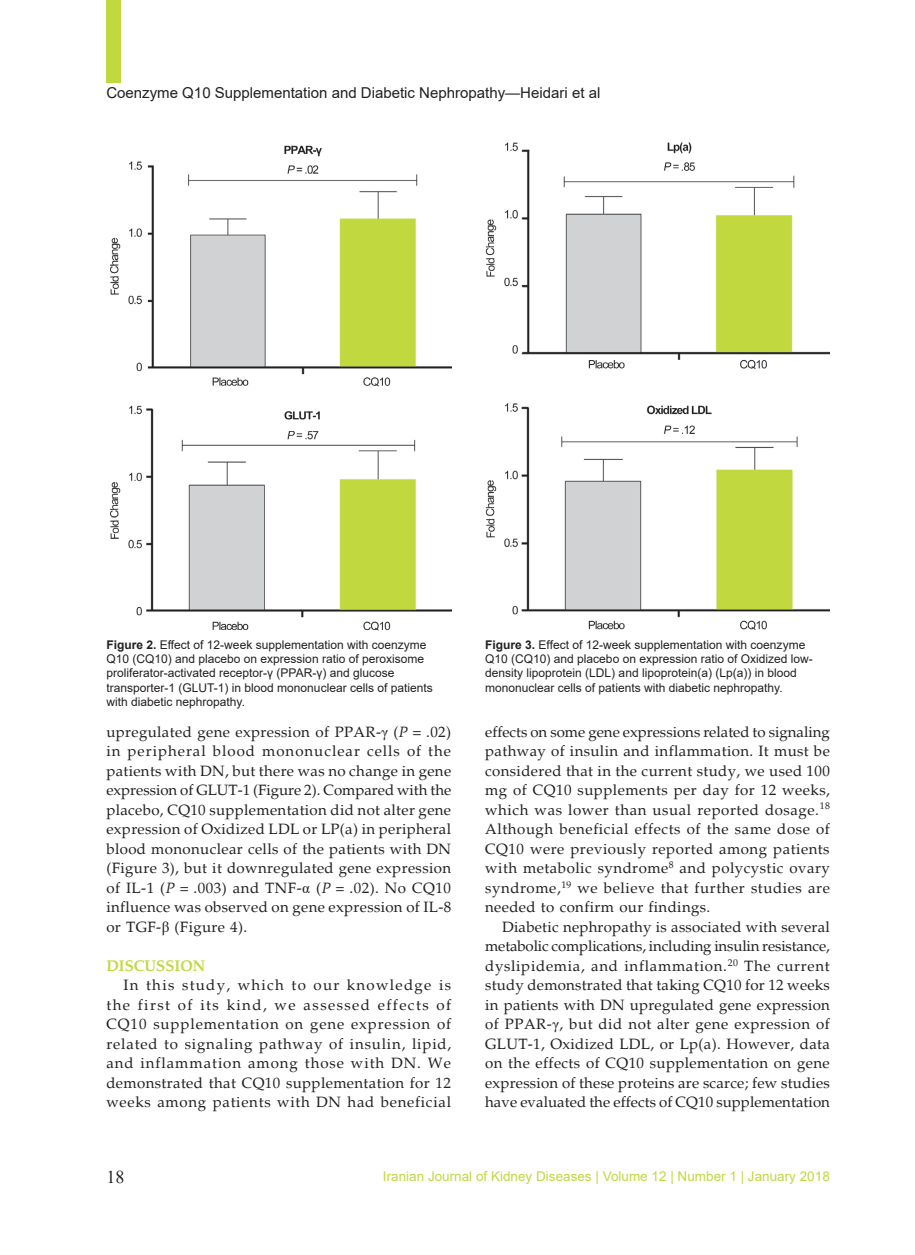
<style>
.page{position:relative;width:915px;height:1255px;background:#fff}
.page>*{position:absolute;margin:0;border:0;box-sizing:border-box;transform-origin:0 0}
.t1{font:18px "Times New Roman";color:#231f20}
.t2{font:700 15.75px "Palatino";color:#c2d83f;scale:.95 1}
.t3{font:15px/19.5px "Palatino";letter-spacing:.025em;color:#231f20;text-align:justify}
.t4{font:15px "Arial";color:#231f20}
.t5{font:13.5px "Arial";color:#c2d83f}
.t6{font:12px/14.4px "Arial";color:#231f20}
.s1{font-weight:700}
.s2{font-family:"Times New Roman"}
.s3{font-style:italic}
</style>
<div class="page">
<div style="left:106px;top:0;width:15px;height:83px;background:#c2d83f"></div>
<img style="left:485px;top:142px;width:344px;height:488px">
<img style="left:110px;top:145px;width:341px;height:486px">
<p class="t4" style="left:106px;top:82px;width:495px">Coenzyme Q10 Supplementation and Diabetic Nephropathy—Heidari et al</p>
<p class="t6" style="left:106px;top:637px;width:328px"><span class="s1">Figure 2.</span> Effect of 12-week supplementation with coenzyme Q10 (CQ10) and placebo on expression ratio of peroxisome proliferator-activated receptor-γ (PPAR-γ) and glucose transporter-1 (GLUT-1) in blood mononuclear cells of patients with diabetic nephropathy.</p>
<p class="t3" style="left:106px;top:722px;width:346px">upregulated gene expression of PPAR-<span class="s2">γ</span> (<span class="s3">P</span> = .02) in peripheral blood mononuclear cells of the patients with DN, but there was no change in gene expression of GLUT-1 (Figure 2). Compared with the placebo, CQ10 supplementation did not alter gene expression of Oxidized LDL or LP(a) in peripheral blood mononuclear cells of the patients with DN (Figure 3), but it downregulated gene expression of IL-1 (<span class="s3">P</span> = .003) and TNF-<span class="s2">α</span> (<span class="s3">P</span> = .02). No CQ10 influence was observed on gene expression of IL-8 or TGF-<span class="s2">β</span> (Figure 4).</p>
<p class="t2" style="left:106px;top:956px;width:106px">DISCUSSION</p>
<p class="t3" style="left:106px;top:975px;width:346px;text-indent:17px">In this study, which to our knowledge is the first of its kind, we assessed effects of CQ10 supplementation on gene expression of related to signaling pathway of insulin, lipid, and inflammation among those with DN. We demonstrated that CQ10 supplementation for 12 weeks among patients with DN had beneficial</p>
<p class="t6" style="left:485px;top:637px;width:329px"><span class="s1">Figure 3.</span> Effect of 12-week supplementation with coenzyme Q10 (CQ10) and placebo on expression ratio of Oxidized low&shy;density lipoprotein (LDL) and lipoprotein(a) (Lp(a)) in blood mononuclear cells of patients with diabetic nephropathy.</p>
<p class="t3" style="left:485px;top:722px;width:346px">effects on some gene expressions related to signaling pathway of insulin and inflammation. It must be considered that in the current study, we used 100 mg of CQ10 supplements per day for 12 weeks, which was lower than usual reported dosage.<sup>18<br></sup>Although beneficial effects of the same dose of CQ10 were previously reported among patients with metabolic syndrome<sup>8</sup> and polycystic ovary syndrome,<sup>19</sup> we believe that further studies are needed to confirm our findings.</p>
<p class="t3" style="left:485px;top:917px;width:346px;text-indent:17px">Diabetic nephropathy is associated with several metabolic complications, including insulin resistance, dyslipidemia, and inflammation.<sup>20</sup> The current study demonstrated that taking CQ10 for 12 weeks in patients with DN upregulated gene expression of PPAR-<span class="s2">γ</span>, but did not alter gene expression of GLUT-1, Oxidized LDL, or Lp(a). However, data on the effects of CQ10 supplementation on gene expression of these proteins are scarce; few studies have evaluated the effects of CQ10 supplementation</p>
<p class="t1" style="left:106px;top:1164px;width:19px">18</p>
<p class="t5" style="left:383px;top:1166px;width:448px">Iranian Journal of Kidney Diseases | Volume 12 | Number 1 | January 2018</p>
</div>
